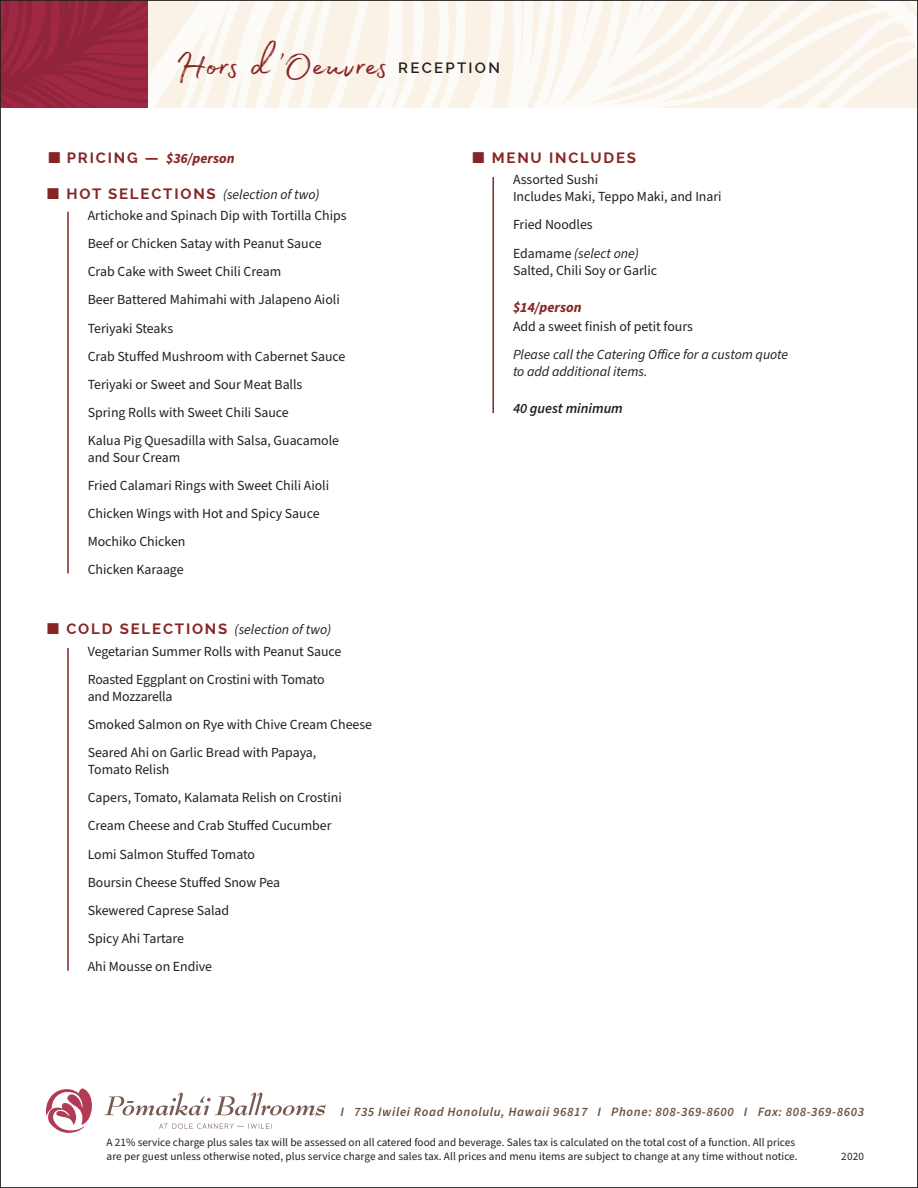
<style>
.page{position:relative;width:918px;height:1188px;background:#fff}
.page>*{position:absolute;margin:0;border:0;box-sizing:border-box;transform-origin:0 0}
.t1{font:45px "Madelyn";color:#872525;scale:1.1 1}
.Menu_subhead{font:700 15px "Raleway";letter-spacing:.12em;color:#872525}
.t2{font:600 15px "Raleway";letter-spacing:.15em;color:#231f20}
.Menu_subhead-2{font:italic 700 14.25px "Source Sans Pro";color:#872525}
.Pricing{font:italic 600 14.25px "Source Sans Pro";color:#231f20}
.Pricing-2{font:italic 700 14.25px "Source Sans Pro";color:#872525}
.Menu_Item{font:13.8px/17.2px "Source Sans Pro";color:#231f20}
.Menu_Item-2{font:italic 13.8px/17.2px "Source Sans Pro";color:#231f20}
.Menu_subhead-3{font:italic 13.8px "Source Sans Pro";color:#231f20}
.t3{font:italic 600 12.75px "Source Sans Pro";letter-spacing:.05em;color:#69503c}
.t4{font:11.25px/14.2px "Source Sans Pro";color:#231f20}
.s1{font-family:"Raleway";font-style:normal;font-size:15px}
.s2{color:#872525}
.s3{font-family:"Raleway";font-weight:700;font-style:normal;font-size:15px;color:#872525}
.s4{font-style:italic}
</style>
<div class="page">
<svg style="left:2px;top:2px;width:146px;height:106px;background:#98263e"></svg>
<svg style="left:148px;top:2px;width:768px;height:106px;fill:#faf2e6"></svg>
<svg style="left:46px;top:1088px;width:46px;height:45px"></svg>
<svg style="left:105px;top:1093px;width:221px;height:23px"></svg>
<svg style="left:159px;top:1124px;width:113px;height:5px"></svg>
<hr style="left:492px;top:177px;width:2px;height:236px;background:#872525">
<hr style="left:67px;top:648px;width:2px;height:323px;background:#872525">
<hr style="left:67px;top:212px;width:2px;height:361px;background:#872525">
<p class="t1" style="left:176px;top:31px;width:195px">Hors d ’Oeuvres</p>
<p class="t2" style="left:398px;top:59px;width:103px">RECEPTION</p>
<p class="Menu_subhead-2" style="left:48px;top:149px;width:188px">■ <span class="s1">PRICING —</span> $36/person</p>
<p class="Menu_subhead-3" style="left:47px;top:185px;width:274px"><span class="s2">■</span> <span class="s3">HOT SELECTIONS</span> (selection of two)</p>
<p class="Menu_Item" style="left:88px;top:208px;width:260px">Artichoke and Spinach Dip with Tortilla Chips</p>
<p class="Menu_Item" style="left:88px;top:236px;width:235px">Beef or Chicken Satay with Peanut Sauce</p>
<p class="Menu_Item" style="left:88px;top:264px;width:195px">Crab Cake with Sweet Chili Cream</p>
<p class="Menu_Item" style="left:88px;top:292px;width:254px">Beer Battered Mahimahi with Jalapeno Aioli</p>
<p class="Menu_Item" style="left:88px;top:320px;width:87px">Teriyaki Steaks</p>
<p class="Menu_Item" style="left:88px;top:348px;width:259px">Crab Stuffed Mushroom with Cabernet Sauce</p>
<p class="Menu_Item" style="left:88px;top:376px;width:216px">Teriyaki or Sweet and Sour Meat Balls</p>
<p class="Menu_Item" style="left:88px;top:404px;width:203px">Spring Rolls with Sweet Chili Sauce</p>
<p class="Menu_Item" style="left:88px;top:432px;width:253px">Kalua Pig Quesadilla with Salsa, Guacamole and Sour Cream</p>
<p class="Menu_Item" style="left:88px;top:477px;width:243px">Fried Calamari Rings with Sweet Chili Aioli</p>
<p class="Menu_Item" style="left:88px;top:505px;width:233px">Chicken Wings with Hot and Spicy Sauce</p>
<p class="Menu_Item" style="left:88px;top:533px;width:99px">Mochiko Chicken</p>
<p class="Menu_Item" style="left:88px;top:561px;width:97px">Chicken Karaage</p>
<p class="Menu_subhead-3" style="left:47px;top:620px;width:286px"><span class="s2">■</span> <span class="s3">COLD SELECTIONS</span> (selection of two)</p>
<p class="Menu_Item" style="left:88px;top:643px;width:255px">Vegetarian Summer Rolls with Peanut Sauce</p>
<p class="Menu_Item" style="left:88px;top:671px;width:238px">Roasted Eggplant on Crostini with Tomato and Mozzarella</p>
<p class="Menu_Item" style="left:88px;top:716px;width:286px">Smoked Salmon on Rye with Chive Cream Cheese</p>
<p class="Menu_Item" style="left:88px;top:744px;width:230px">Seared Ahi on Garlic Bread with Papaya,<br>Tomato Relish</p>
<p class="Menu_Item" style="left:88px;top:790px;width:256px">Capers, Tomato, Kalamata Relish on Crostini</p>
<p class="Menu_Item" style="left:88px;top:818px;width:245px">Cream Cheese and Crab Stuffed Cucumber</p>
<p class="Menu_Item" style="left:88px;top:846px;width:169px">Lomi Salmon Stuffed Tomato</p>
<p class="Menu_Item" style="left:88px;top:874px;width:194px">Boursin Cheese Stuffed Snow Pea</p>
<p class="Menu_Item" style="left:88px;top:902px;width:143px">Skewered Caprese Salad</p>
<p class="Menu_Item" style="left:88px;top:930px;width:98px">Spicy Ahi Tartare</p>
<p class="Menu_Item" style="left:88px;top:958px;width:126px">Ahi Mousse on Endive</p>
<p class="Menu_subhead" style="left:472px;top:149px;width:165px">■ MENU INCLUDES</p>
<p class="Menu_Item" style="left:513px;top:171px;width:210px">Assorted Sushi<br>Includes Maki, Teppo Maki, and Inari</p>
<p class="Menu_Item" style="left:513px;top:217px;width:81px">Fried Noodles</p>
<p class="Menu_Item" style="left:513px;top:245px;width:146px">Edamame <span class="s4">(select one)<br></span>Salted, Chili Soy or Garlic</p>
<p class="Pricing-2" style="left:513px;top:297px;width:70px">$14/person</p>
<p class="Menu_Item" style="left:513px;top:318px;width:182px">Add a sweet finish of petit fours</p>
<p class="Menu_Item-2" style="left:513px;top:346px;width:277px">Please call the Catering Office for a custom quote to add additional items.</p>
<p class="Pricing" style="left:513px;top:399px;width:111px">40 guest minimum</p>
<p class="t3" style="left:340px;top:1103px;width:525px">I 735 Iwilei Road Honolulu, Hawaii 96817 I Phone: 808-369-8600 I Fax: 808-369-8603</p>
<p class="t4" style="left:107px;top:1135px;width:693px">A 21% service charge plus sales tax will be assessed on all catered food and beverage. Sales tax is calculated on the total cost of a function. All prices are per guest unless otherwise noted, plus service charge and sales tax. All prices and menu items are subject to change at any time without notice.</p>
<p class="t4" style="left:841px;top:1150px;width:24px">2020</p>
</div>
